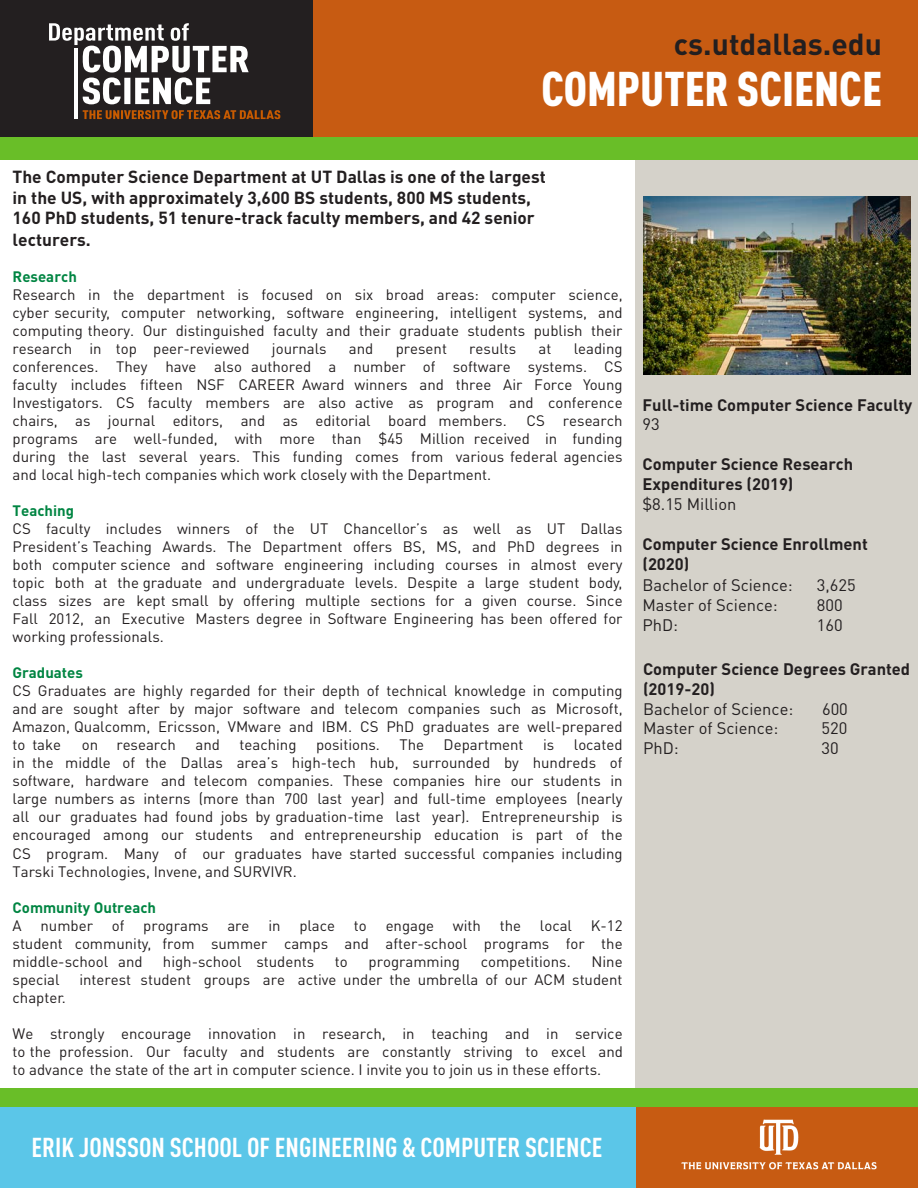
<style>
.page{position:relative;width:918px;height:1188px;background:#fff}
.page>*{position:absolute;margin:0;border:0;box-sizing:border-box;transform-origin:0 0}
.t1{font:900 condensed 48px "DIN Pro";color:#fff}
.t2{font:700 30px "DIN Pro";color:#231f20}
.t3{font:700 condensed 27px "DIN Pro";color:#fff}
.t4{font:700 17.4px/21px "DIN Pro";color:#231f20}
.t5{font:700 16.5px/19.8px "DIN Pro";color:#231f20}
.t6{font:16.5px "DIN Pro";color:#231f20}
.t7{font:15px/18px "DIN Pro";color:#231f20;text-align:justify}
.t8{font:700 15px/18px "DIN Pro";color:#008542}
.s1{font-weight:700;color:#008542}
.s2{font-weight:400;color:#231f20}
</style>
<div class="page">
<div style="left:636px;top:150px;width:282px;height:940px;background:#d5d2ca"></div>
<div style="left:312px;top:0;width:606px;height:150px;background:#c75b12"></div>
<div style="left:0;top:1097px;width:673px;height:91px;background:#5bc6e8"></div>
<div style="left:0;top:0;width:312px;height:150px;background:#231f20"></div>
<div style="left:637px;top:1095px;width:281px;height:93px;background:#c75b12"></div>
<img style="left:49px;top:23px;width:232px;height:97px">
<img style="left:74px;top:48px;width:4px;height:70px">
<img style="left:681px;top:1119px;width:196px;height:51px">
<div style="left:0;top:138px;width:918px;height:22px;background:#69be28"></div>
<div style="left:0;top:1088px;width:918px;height:19px;background:#69be28"></div>
<img style="left:644px;top:196px;width:266px;height:178px">
<p class="t2" style="left:674px;top:24px;width:210px">cs.utdallas.edu</p>
<p class="t1" style="left:541px;top:59px;width:342px">COMPUTER SCIENCE</p>
<p class="t4" style="left:13px;top:165px;width:535px">The Computer Science Department at UT Dallas is one of the largest in the US, with approximately 3,600 BS students, 800 MS students, 160 PhD students, 51 tenure-track faculty members, and 42 senior lecturers.</p>
<p class="t7" style="left:13px;top:267px;width:612px;text-align:left"><span class="s1">Research<br></span>Research in the department is focused on six broad areas: computer science, cyber security, computer networking, software engineering, intelligent systems, and computing theory. Our distinguished faculty and their graduate students publish their research in top peer-reviewed</p>
<p class="t7" style="left:13px;top:339px;width:612px;text-indent:561px">leading conferences. They have also authored a number of software systems. CS faculty includes fifteen NSF CAREER Award winners and three Air Force Young Investigators. CS faculty members are also active as program and conference chairs, as journal editors, and as editorial board members.</p>
<p class="t7" style="left:272px;top:339px;width:56px">journals</p>
<p class="t7" style="left:349px;top:339px;width:26px">and</p>
<p class="t7" style="left:396px;top:339px;width:53px">present</p>
<p class="t7" style="left:469px;top:339px;width:49px">results</p>
<p class="t7" style="left:539px;top:339px;width:14px">at</p>
<p class="t7" style="left:13px;top:411px;width:612px;text-indent:514px">CS research programs are well-funded, with more than $45 Million received in funding during the last several years. This funding comes from various federal agencies and local high-tech companies which work closely with the Department.</p>
<p class="t7" style="left:13px;top:501px;width:612px;text-align:left"><span class="s1">Teaching<br></span>CS faculty includes winners of the UT Chancellor’s as well as UT Dallas President’s Teaching Awards. The Department offers BS, MS, and PhD degrees in both computer science and software engineering including courses in almost every topic both at the graduate and undergraduate levels. Despite a large student body, class sizes are kept small by offering multiple sections for a given course. Since Fall 2012, an Executive Masters degree in Software Engineering has been offered for working professionals.</p>
<p class="t7" style="left:13px;top:663px;width:612px;text-align:left"><span class="s1">Graduates<br></span>CS Graduates are highly regarded for their depth of technical knowledge in computing and are sought after by major software and telecom companies such as Microsoft, Amazon, Qualcomm, Ericsson, VMware and IBM. CS PhD graduates are well-prepared to take</p>
<p class="t7" style="left:82px;top:735px;width:96px">on research</p>
<p class="t7" style="left:196px;top:735px;width:26px">and</p>
<p class="t7" style="left:240px;top:735px;width:58px">teaching</p>
<p class="t7" style="left:316px;top:735px;width:66px">positions.</p>
<p class="t7" style="left:400px;top:735px;width:26px">The</p>
<p class="t7" style="left:444px;top:735px;width:81px">Department</p>
<p class="t7" style="left:543px;top:735px;width:13px">is</p>
<p class="t7" style="left:13px;top:735px;width:612px;text-indent:561px">located in the middle of the Dallas area’s high-tech hub, surrounded by hundreds of software, hardware and telecom companies. These companies hire our students in large numbers as interns (more than 700 last year) and full-time employees (nearly all our graduates had found jobs by graduation-time last year). Entrepreneurship is encouraged among our students and entrepreneurship education is part of the CS program. Many of our graduates have started successful companies including Tarski Technologies, Invene, and SURVIVR.</p>
<p class="t8" style="left:13px;top:898px;width:145px">Community Outreach<br><span class="s2">A</span></p>
<p class="t7" style="left:13px;top:916px;width:612px;text-indent:578px">K-12 student community, from summer camps and after-school programs for the middle-school and</p>
<p class="t7" style="left:41px;top:916px;width:54px">number</p>
<p class="t7" style="left:112px;top:916px;width:14px">of</p>
<p class="t7" style="left:143px;top:916px;width:67px">programs</p>
<p class="t7" style="left:227px;top:916px;width:24px">are</p>
<p class="t7" style="left:268px;top:916px;width:14px">in</p>
<p class="t7" style="left:299px;top:916px;width:37px">place</p>
<p class="t7" style="left:354px;top:916px;width:14px">to</p>
<p class="t7" style="left:386px;top:916px;width:50px">engage</p>
<p class="t7" style="left:453px;top:916px;width:30px">with</p>
<p class="t7" style="left:500px;top:916px;width:23px">the</p>
<p class="t7" style="left:540px;top:916px;width:34px">local</p>
<p class="t7" style="left:163px;top:952px;width:153px">high-school students</p>
<p class="t7" style="left:335px;top:952px;width:14px">to</p>
<p class="t7" style="left:369px;top:952px;width:93px">programming</p>
<p class="t7" style="left:481px;top:952px;width:92px">competitions.</p>
<p class="t7" style="left:591px;top:952px;width:33px">Nine</p>
<p class="t7" style="left:13px;top:970px;width:49px">special</p>
<p class="t7" style="left:79px;top:970px;width:545px">interest student groups are active under the umbrella of our ACM student</p>
<p class="t7" style="left:13px;top:988px;width:55px">chapter.</p>
<p class="t7" style="left:13px;top:1024px;width:612px">We strongly encourage innovation in research, in teaching and in service to the profession. Our faculty and students are constantly striving to excel and to advance the state of the art in computer science. I invite you to join us in these efforts.</p>
<p class="t5" style="left:642px;top:394px;width:271px">Full-time Computer Science Faculty</p>
<p class="t6" style="left:642px;top:413px;width:19px">93</p>
<p class="t5" style="left:642px;top:453px;width:212px">Computer Science Research<br>Expenditures (2019)</p>
<p class="t6" style="left:642px;top:493px;width:95px">$8.15 Million</p>
<p class="t5" style="left:642px;top:534px;width:227px">Computer Science Enrollment (2020)</p>
<p class="t6" style="left:642px;top:573px;width:152px">Bachelor of Science:</p>
<p class="t6" style="left:817px;top:573px;width:40px">3,625</p>
<p class="t6" style="left:642px;top:594px;width:137px">Master of Science:</p>
<p class="t6" style="left:817px;top:594px;width:27px">800</p>
<p class="t6" style="left:642px;top:614px;width:37px">PhD:</p>
<p class="t6" style="left:817px;top:614px;width:27px">160</p>
<p class="t5" style="left:643px;top:658px;width:269px">Computer Science Degrees Granted (2019-20)</p>
<p class="t6" style="left:643px;top:697px;width:152px">Bachelor of Science:</p>
<p class="t6" style="left:822px;top:697px;width:27px">600</p>
<p class="t6" style="left:643px;top:717px;width:137px">Master of Science:</p>
<p class="t6" style="left:822px;top:717px;width:27px">520</p>
<p class="t6" style="left:643px;top:736px;width:37px">PhD:</p>
<p class="t6" style="left:822px;top:736px;width:19px">30</p>
<p class="t3" style="left:32px;top:1131px;width:572px">ERIK JONSSON SCHOOL OF ENGINEERING &amp; COMPUTER SCIENCE</p>
</div>
